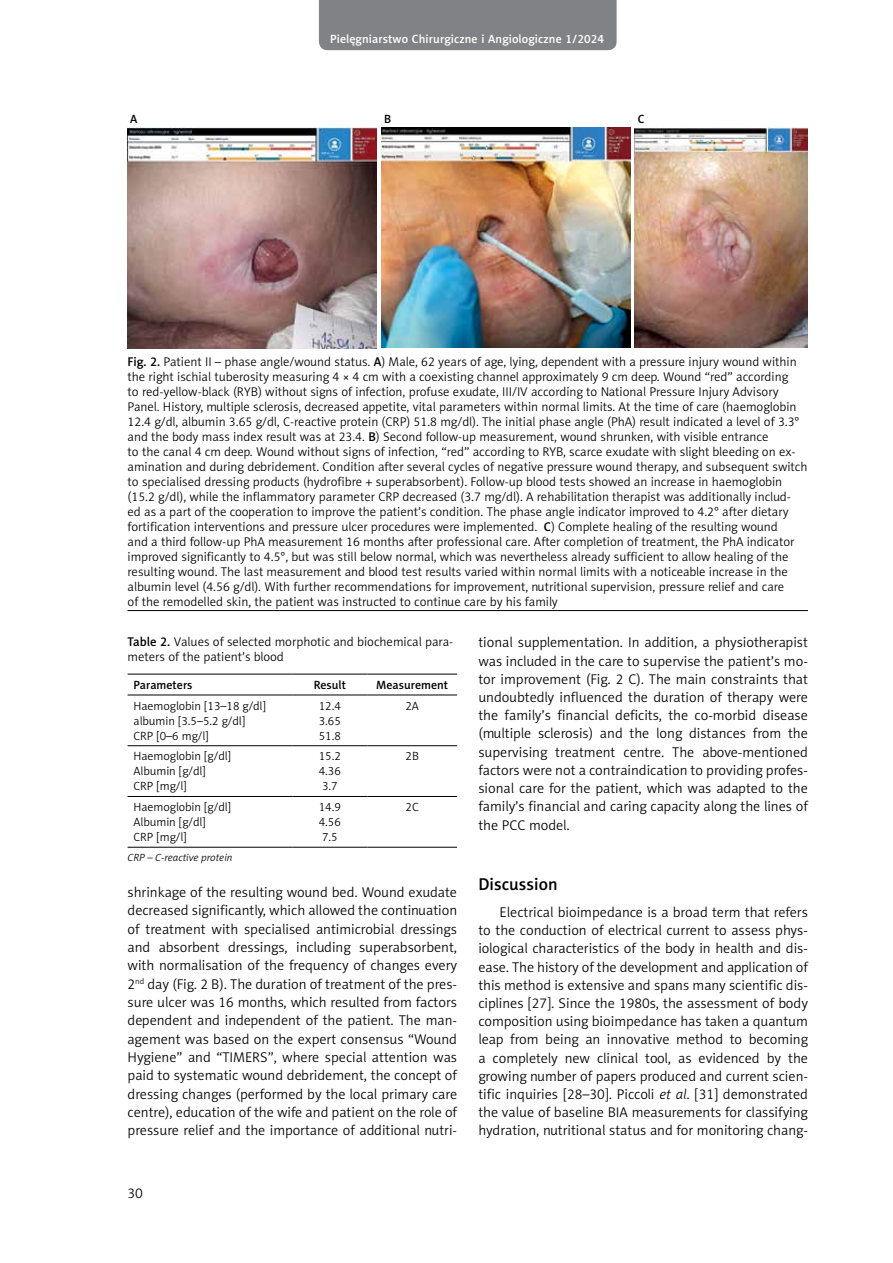
<style>
.page{position:relative;width:893px;height:1263px;background:#fff}
.page>*{position:absolute;margin:0;border:0;box-sizing:border-box;transform-origin:0 0}
.t1{font:17.25px "Naomi Sans EFN Medium";color:#000}
.t2{font:14.25px/18.1px "Naomi Sans EFN Light";color:#000;text-align:justify}
.t3{font:12.75px/15px "Naomi Sans EFN Light";color:#000}
.t4{font:12px/15px "Naomi Sans EFN Light";color:#000}
.t5{font:12px "Naomi Sans EFN Medium";letter-spacing:.01em;color:#fff}
.t6{font:12px "Naomi Sans EFN Medium";color:#000}
.t7{font:italic 10.5px "Naomi Sans EFN Light";color:#000}
.s1{font-family:"Naomi Sans EFN Medium"}
.s2{font-style:italic}
</style>
<div class="page">
<div style="left:319px;top:0;width:298px;height:50px;background:#808285"></div>
<img style="left:128px;top:128px;width:249px;height:220px">
<img style="left:381px;top:128px;width:249px;height:220px">
<img style="left:635px;top:128px;width:173px;height:220px">
<hr style="left:128px;top:610px;width:680px;height:1px;background:#000">
<hr style="left:128px;top:745px;width:164px;height:1px;background:#000">
<hr style="left:292px;top:745px;width:75px;height:1px;background:#000">
<hr style="left:367px;top:745px;width:90px;height:1px;background:#000">
<hr style="left:128px;top:796px;width:164px;height:1px;background:#000">
<hr style="left:292px;top:796px;width:75px;height:1px;background:#000">
<hr style="left:367px;top:796px;width:90px;height:1px;background:#000">
<hr style="left:128px;top:674px;width:164px;height:1px;background:#000">
<hr style="left:292px;top:674px;width:75px;height:1px;background:#000">
<hr style="left:367px;top:674px;width:90px;height:1px;background:#000">
<hr style="left:128px;top:695px;width:164px;height:1px;background:#000">
<hr style="left:292px;top:695px;width:75px;height:1px;background:#000">
<hr style="left:367px;top:695px;width:90px;height:1px;background:#000">
<hr style="left:128px;top:847px;width:164px;height:1px;background:#000">
<hr style="left:292px;top:847px;width:75px;height:1px;background:#000">
<hr style="left:367px;top:847px;width:90px;height:1px;background:#000">
<p class="t5" style="left:330px;top:32px;width:276px">Pielęgniarstwo Chirurgiczne i Angiologiczne 1/2024</p>
<p class="t6" style="left:130px;top:112px;width:9px">A</p>
<p class="t6" style="left:384px;top:112px;width:9px">B</p>
<p class="t6" style="left:638px;top:112px;width:8px">C</p>
<p class="t3" style="left:128px;top:354px;width:681px"><span class="s1">Fig. 2.</span> Patient II – phase angle/wound status. <span class="s1">A</span>) Male, 62 years of age, lying, dependent with a pressure injury wound within the right ischial tuberosity measuring 4 × 4 cm with a coexisting channel approximately 9 cm deep. Wound “red” according<br>to red-yellow-black (RYB) without signs of infection, profuse exudate, III/IV according to National Pressure Injury Advisory Panel. History, multiple sclerosis, decreased appetite, vital parameters within normal limits. At the time of care (haemoglobin 12.4 g/dl, albumin 3.65 g/dl, C-reactive protein (CRP) 51.8 mg/dl). The initial phase angle (PhA) result indicated a level of 3.3° and the body mass index result was at 23.4. <span class="s1">B</span>) Second follow-up measurement, wound shrunken, with visible entrance<br>to the canal 4 cm deep. Wound without signs of infection, “red” according to RYB, scarce exudate with slight bleeding on ex&shy;amination and during debridement. Condition after several cycles of negative pressure wound therapy, and subsequent switch to specialised dressing products (hydrofibre + superabsorbent). Follow-up blood tests showed an increase in haemoglobin (15.2 g/dl), while the inflammatory parameter CRP decreased (3.7 mg/dl). A rehabilitation therapist was additionally includ-<br>ed as a part of the cooperation to improve the patient’s condition. The phase angle indicator improved to 4.2° after dietary fortification interventions and pressure ulcer procedures were implemented. <span class="s1">C</span>) Complete healing of the resulting wound<br>and a third follow-up PhA measurement 16 months after professional care. After completion of treatment, the PhA indicator improved significantly to 4.5°, but was still below normal, which was nevertheless already sufficient to allow healing of the resulting wound. The last measurement and blood test results varied within normal limits with a noticeable increase in the albumin level (4.56 g/dl). With further recommendations for improvement, nutritional supervision, pressure relief and care<br>of the remodelled skin, the patient was instructed to continue care by his family</p>
<p class="t3" style="left:128px;top:634px;width:327px"><span class="s1">Table 2.</span> Values of selected morphotic and biochemical para&shy;meters of the patient’s blood</p>
<p class="t6" style="left:134px;top:678px;width:60px">Parameters</p>
<p class="t6" style="left:314px;top:678px;width:34px">Result</p>
<p class="t6" style="left:376px;top:678px;width:73px">Measurement</p>
<p class="t4" style="left:134px;top:698px;width:134px">Haemoglobin [13–18 g/dl] albumin [3.5–5.2 g/dl]<br>CRP [0–6 mg/l]</p>
<p class="t4" style="left:319px;top:698px;width:24px;text-align:justify">12.4<br>3.65<br>51.8</p>
<p class="t4" style="left:405px;top:698px;width:15px">2A</p>
<p class="t4" style="left:134px;top:749px;width:99px">Haemoglobin [g/dl]<br>Albumin [g/dl]<br>CRP [mg/l]</p>
<p class="t4" style="left:319px;top:749px;width:24px;text-align:justify">15.2<br>4.36<br>3.7</p>
<p class="t4" style="left:406px;top:749px;width:15px">2B</p>
<p class="t4" style="left:134px;top:800px;width:99px">Haemoglobin [g/dl]<br>Albumin [g/dl]<br>CRP [mg/l]</p>
<p class="t4" style="left:319px;top:800px;width:24px;text-align:justify">14.9<br>4.56<br>7.5</p>
<p class="t4" style="left:406px;top:800px;width:15px">2C</p>
<p class="t7" style="left:128px;top:852px;width:106px">CRP – C-reactive protein</p>
<p class="t2" style="left:478px;top:633px;width:331px">tional supplementation. In addition, a physiotherapist was included in the care to supervise the patient’s mo&shy;tor improvement (Fig. 2 C). The main constraints that undoubtedly influenced the duration of therapy were the family’s financial deficits, the co-morbid disease (multiple sclerosis) and the long distances from the supervising treatment centre. The above-mentioned factors were not a contraindication to providing profes&shy;sional care for the patient, which was adapted to the family’s financial and caring capacity along the lines of the PCC model.</p>
<p class="t2" style="left:128px;top:883px;width:331px">shrinkage of the resulting wound bed. Wound exudate decreased significantly, which allowed the continuation of treatment with specialised antimicrobial dressings and absorbent dressings, including superabsorbent, with normalisation of the frequency of changes every 2<sup>nd</sup> day (Fig. 2 B). The duration of treatment of the pres&shy;sure ulcer was 16 months, which resulted from factors dependent and independent of the patient. The man&shy;agement was based on the expert consensus “Wound Hygiene” and “TIMERS”, where special attention was paid to systematic wound debridement, the concept of dressing changes (performed by the local primary care centre), education of the wife and patient on the role of pressure relief and the importance of additional nutri-</p>
<p class="t2" style="left:128px;top:1183px;width:17px">30</p>
<h1 class="t1" style="left:478px;top:874px;width:81px">Discussion</h1>
<p class="t2" style="left:478px;top:903px;width:331px;text-indent:21px">Electrical bioimpedance is a broad term that refers to the conduction of electrical current to assess phys&shy;iological characteristics of the body in health and dis&shy;ease. The history of the development and application of this method is extensive and spans many scientific dis&shy;ciplines [27]. Since the 1980s, the assessment of body composition using bioimpedance has taken a quantum leap from being an innovative method to becoming a completely new clinical tool, as evidenced by the growing number of papers produced and current scien&shy;tific inquiries [28–30]. Piccoli <span class="s2">et al</span>. [31] demonstrated the value of baseline BIA measurements for classifying hydration, nutritional status and for monitoring chang-</p>
</div>
